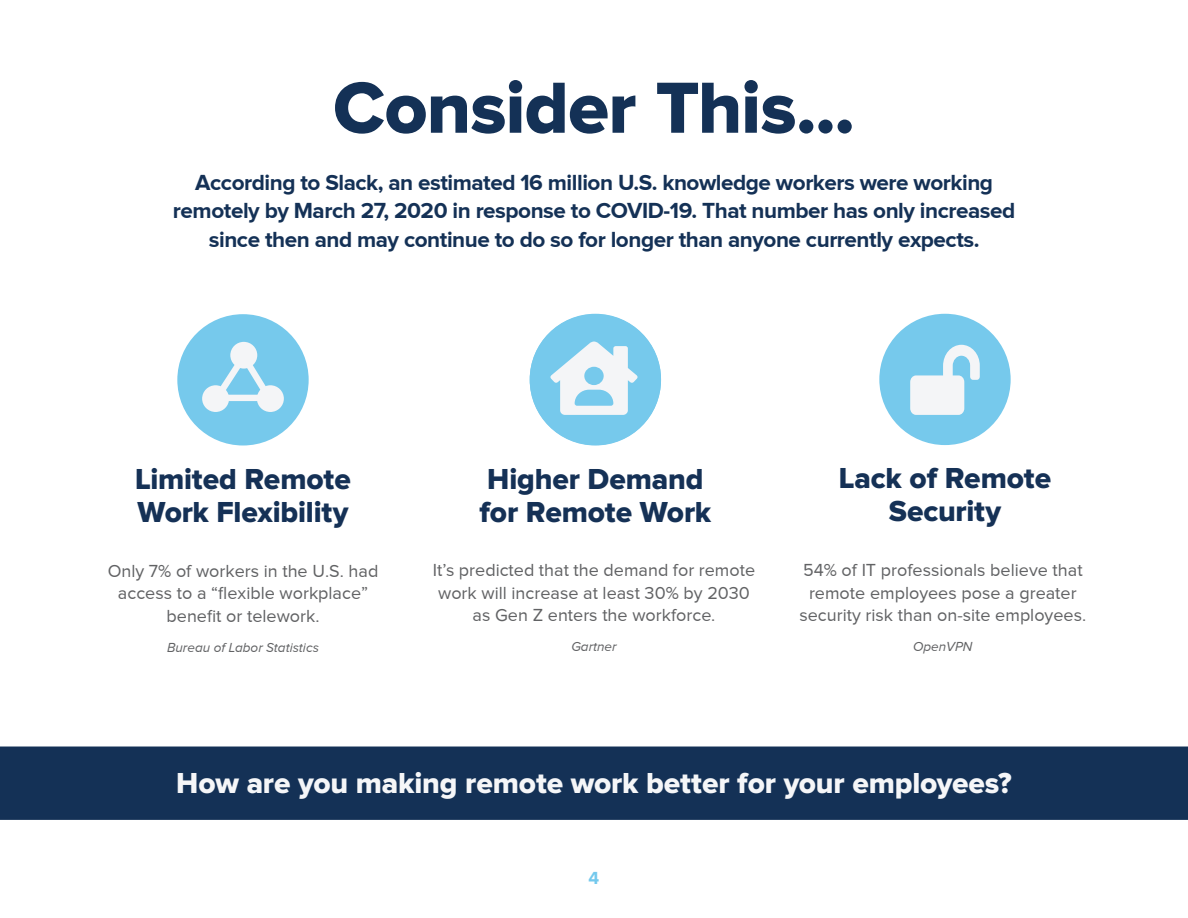
<style>
.page{position:relative;width:1188px;height:918px;background:#fff}
.page>*{position:absolute;margin:0;border:0;box-sizing:border-box;transform-origin:0 0}
.t1{font:75px "Proxima Nova Extrabld";letter-spacing:-.015em;color:#143156}
.t2{font:30px/33px "Proxima Nova Extrabld";letter-spacing:-.005em;color:#153156}
.t3{font:30px "Proxima Nova Extrabld";letter-spacing:-.005em;color:#f5f6f8}
.t4{font:700 22.5px/28.5px "Proxima Nova";letter-spacing:-.02em;color:#143156;text-align:center}
.t5{font:18px/22.5px "Proxima Nova";color:#616264;text-align:center}
.t6{font:700 18px "Proxima Nova";color:#74c9ed}
.t7{font:italic 13.5px "Proxima Nova";color:#616264}
</style>
<div class="page">
<div style="left:0;top:747px;width:1188px;height:73px;background:#143156"></div>
<div style="left:879px;top:314px;width:132px;height:131px;background:#76c9ec;border-radius:50%"></div>
<div style="left:177px;top:314px;width:132px;height:132px;background:#76c9ec;border-radius:50%"></div>
<div style="left:530px;top:314px;width:131px;height:131px;background:#76c9ec;border-radius:50%"></div>
<svg style="left:910px;top:345px;width:70px;height:70px"></svg>
<svg style="left:550px;top:342px;width:88px;height:73px"></svg>
<div style="left:230px;top:342px;width:27px;height:27px;background:#f4f5f7;border-radius:50%"></div>
<div style="left:257px;top:385px;width:27px;height:27px;background:#f4f5f7;border-radius:50%"></div>
<div style="left:202px;top:385px;width:27px;height:27px;background:#f4f5f7;border-radius:50%"></div>
<svg style="left:205px;top:348px;width:76px;height:56px"></svg>
<h1 class="t1" style="left:333px;top:64px;width:523px">Consider This...</h1>
<p class="t4" style="left:173px;top:168px;width:844px">According to Slack, an estimated 16 million U.S. knowledge workers were working remotely by March 27, 2020 in response to COVID-19. That number has only increased since then and may continue to do so for longer than anyone currently expects.</p>
<h2 class="t2" style="left:135px;top:463px;width:217px">Limited Remote<br>Work Flexibility</h2>
<p class="t5" style="left:108px;top:559px;width:272px">Only 7% of workers in the U.S. had access to a “flexible workplace” benefit or telework.</p>
<p class="t7" style="left:167px;top:640px;width:153px">Bureau of Labor Statistics</p>
<h2 class="t2" style="left:479px;top:463px;width:233px">Higher Demand for Remote Work</h2>
<p class="t5" style="left:433px;top:559px;width:324px">It’s predicted that the demand for remote work will increase at least 30% by 2030 as Gen Z enters the workforce.</p>
<p class="t7" style="left:571px;top:639px;width:47px">Gartner</p>
<h2 class="t2" style="left:839px;top:463px;width:214px;text-align:center">Lack of Remote<br>Security</h2>
<p class="t5" style="left:799px;top:559px;width:288px">54% of IT professionals believe that remote employees pose a greater security risk than on-site employees.</p>
<p class="t7" style="left:913px;top:639px;width:61px">OpenVPN</p>
<h2 class="t3" style="left:176px;top:766px;width:837px">How are you making remote work better for your employees?</h2>
<p class="t6" style="left:589px;top:868px;width:12px">4</p>
</div>
